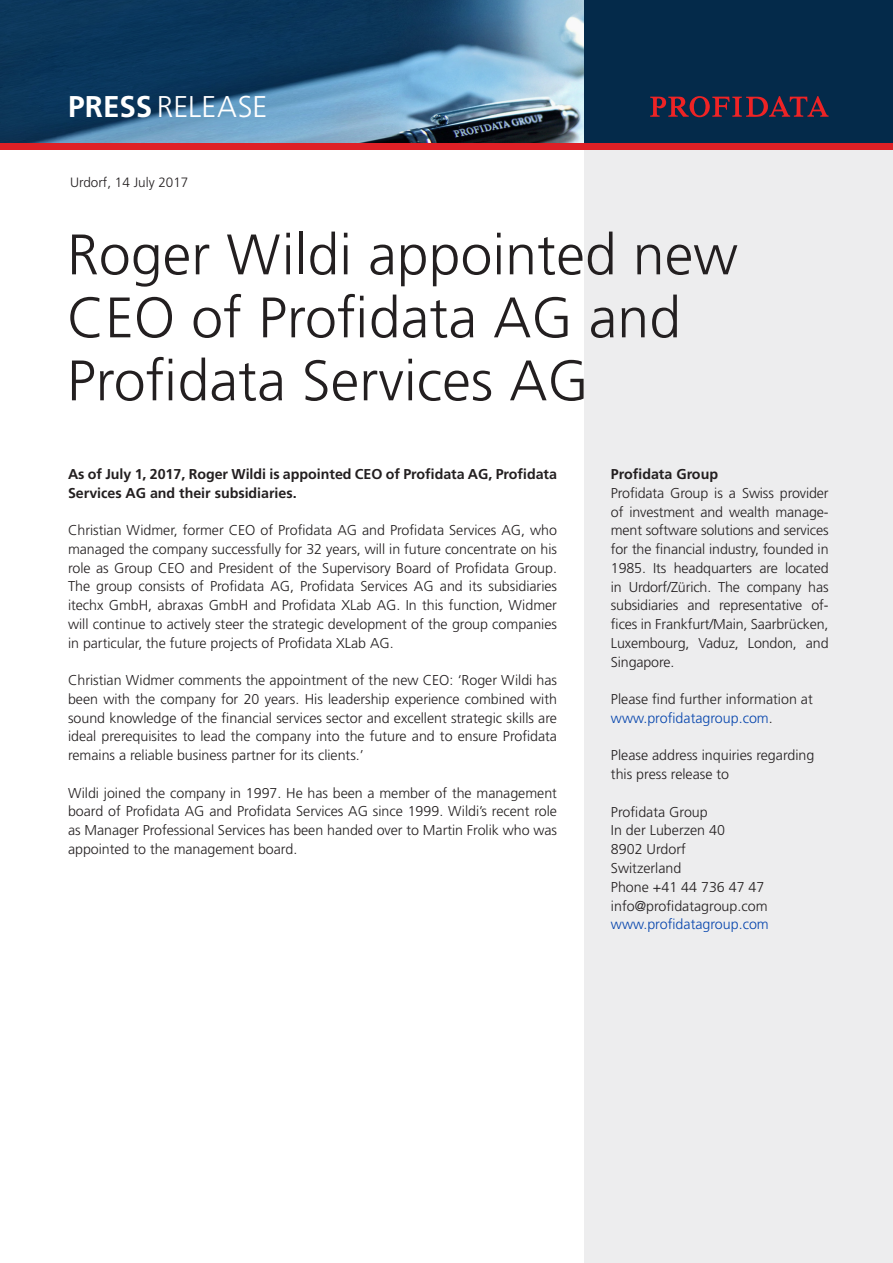
<style>
.page{position:relative;width:893px;height:1263px;background:#fff}
.page>*{position:absolute;margin:0;border:0;box-sizing:border-box;transform-origin:0 0}
.t1{font:300 57px/63px "Frutiger";letter-spacing:.005em;color:#231f20}
.t2{font:300 30px "Frutiger";letter-spacing:.01em;color:#fff}
.t3{font:700 30px "Frutiger";color:#fff}
.t4{font:300 14.25px/18.8px "Frutiger";color:#231f20;text-align:justify}
.t5{font:700 14.25px/18.8px "Frutiger";color:#231f20}
.t6{font:300 14.25px "Frutiger";color:#0645ad}
.t7{font:300 13.5px "Frutiger";color:#231f20}
.s1{color:#0645ad}
</style>
<div class="page">
<div style="left:585px;top:134px;width:308px;height:1129px;background:#ededee"></div>
<div style="left:0;top:0;width:893px;height:145px;background:#042a4a"></div>
<svg style="left:650px;top:96px;width:179px;height:21px"></svg>
<img style="left:0;top:0;width:584px;height:144px">
<div style="left:0;top:144px;width:893px;height:6px;background:#df2026"></div>
<h2 class="t3" style="left:68px;top:89px;width:32px">Press</h2>
<h2 class="t2" style="left:157px;top:89px;width:112px">RELEASE</h2>
<p class="t7" style="left:70px;top:175px;width:120px">Urdorf, 14 July 2017</p>
<h1 class="t1" style="left:67px;top:223px;width:672px">Roger Wildi appointed new<br>CEO of Profidata AG and<br>Profidata Services AG</h1>
<p class="t5" style="left:68px;top:464px;width:490px">As of July 1, 2017, Roger Wildi is appointed CEO of Profidata AG, Profidata<br>Services AG and their subsidiaries.</p>
<p class="t4" style="left:68px;top:521px;width:491px">Christian Widmer, former CEO of Profidata AG and Profidata Services AG, who managed the company successfully for 32 years, will in future concentrate on his role as Group CEO and President of the Supervisory Board of Profidata Group.<br>The group consists of Profidata AG, Profidata Services AG and its subsidiaries itechx GmbH, abraxas GmbH and Profidata XLab AG. In this function, Widmer will continue to actively steer the strategic development of the group companies in particular, the future projects of Profidata XLab AG.</p>
<p class="t4" style="left:68px;top:671px;width:491px">Christian Widmer comments the appointment of the new CEO: ‘Roger Wildi has been with the company for 20 years. His leadership experience combined with sound knowledge of the financial services sector and excellent strategic skills are ideal prerequisites to lead the company into the future and to ensure Profidata remains a reliable business partner for its clients.’</p>
<p class="t4" style="left:68px;top:783px;width:491px">Wildi joined the company in 1997. He has been a member of the management board of Profidata AG and Profidata Services AG since 1999. Wildi’s recent role as Manager Professional Services has been handed over to Martin Frolik who was appointed to the management board.</p>
<p class="t5" style="left:611px;top:465px;width:109px">Profidata Group</p>
<p class="t4" style="left:611px;top:484px;width:219px">Profidata Group is a Swiss provider of investment and wealth manage&shy;ment software solutions and services for the financial industry, founded in 1985. Its headquarters are located in Urdorf/Zürich. The company has subsidiaries and representative of&shy;fices in Frankfurt/Main, Saarbrücken, Luxembourg, Vaduz, London, and Singapore.</p>
<p class="t4" style="left:611px;top:690px;width:203px">Please find further information at <span class="s1">www.profidatagroup.com</span>.</p>
<p class="t4" style="left:611px;top:746px;width:205px">Please address inquiries regarding this press release to</p>
<p class="t4" style="left:611px;top:802px;width:158px;text-align:left">Profidata Group<br>In der Luberzen 40<br>8902 Urdorf<br>Switzerland<br>Phone +41 44 736 47 47 info@profidatagroup.com</p>
<p class="t6" style="left:611px;top:916px;width:159px">www.profidatagroup.com</p>
</div>
